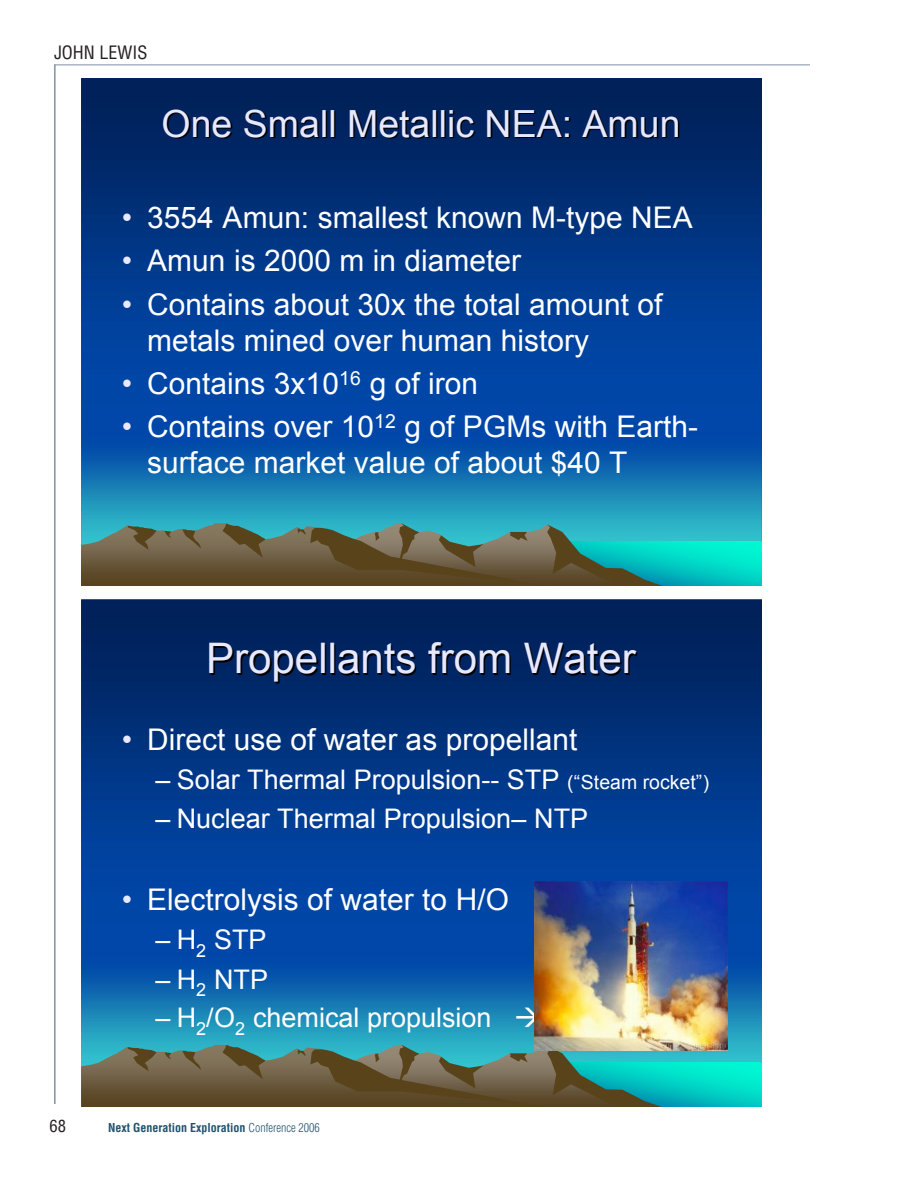
<style>
.page{position:relative;width:918px;height:1188px;background:#fff}
.page>*{position:absolute;margin:0;border:0;box-sizing:border-box;transform-origin:0 0}
.t1{font:42.15px "Arial";color:#e8e9ff}
.t2{font:37.5px "Arial";color:#e8e9ff}
.t3{font:29.85px/36px "Arial";color:#fff}
.t4{font:27px "Arial";color:#fff}
.t5{font:condensed 18px "Helvetica";color:#231f20}
.t6{font:condensed 16.5px "Helvetica";color:#231f20}
.t7{font:700 condensed 12px "Helvetica";color:#21526f}
.s1{color:#e8e9ff}
.s2{font-size:19.5px}
.s3{font-weight:300}
</style>
<div class="page">
<hr style="left:54px;top:64px;width:756px;height:1px;background:#8391a6">
<hr style="left:54px;top:64px;width:2px;height:1040px;background:#8391a6">
<img style="left:81px;top:78px;width:680px;height:463px">
<img style="left:665px;top:541px;width:96px;height:45px">
<img style="left:81px;top:523px;width:216px;height:63px">
<svg style="left:222px;top:524px;width:43px;height:34px"></svg>
<svg style="left:297px;top:523px;width:368px;height:63px;background:#507562"></svg>
<svg style="left:182px;top:529px;width:19px;height:20px"></svg>
<svg style="left:165px;top:531px;width:6px;height:7px"></svg>
<svg style="left:128px;top:526px;width:29px;height:24px"></svg>
<img style="left:81px;top:599px;width:680px;height:464px">
<img style="left:665px;top:1063px;width:96px;height:44px">
<img style="left:81px;top:1045px;width:216px;height:62px">
<svg style="left:222px;top:1045px;width:43px;height:34px"></svg>
<svg style="left:297px;top:1045px;width:368px;height:62px;background:#52735e"></svg>
<svg style="left:182px;top:1051px;width:19px;height:19px"></svg>
<svg style="left:165px;top:1052px;width:6px;height:7px"></svg>
<svg style="left:128px;top:1047px;width:29px;height:24px"></svg>
<img style="left:535px;top:881px;width:193px;height:169px">
<p class="t5" style="left:54px;top:42px;width:95px">JOHN LEWIS</p>
<p class="t2" style="left:162px;top:107px;width:520px">One Small Metallic NEA: Amun</p>
<p class="t3" style="left:122px;top:202px;width:573px"><span class="s1">•</span> 3554 Amun: smallest known M-type NEA</p>
<p class="t3" style="left:122px;top:245px;width:401px"><span class="s1">•</span> Amun is 2000 m in diameter</p>
<p class="t3" style="left:147px;top:288px;width:517px;text-indent:-26px"><span class="s1">•</span> Contains about 30x the total amount of metals mined over human history</p>
<p class="t3" style="left:122px;top:367px;width:358px"><span class="s1">•</span> Contains 3x10<sup>16</sup> g of iron</p>
<p class="t3" style="left:147px;top:410px;width:552px;text-indent:-26px"><span class="s1">•</span> Contains over 10<sup>12</sup> g of PGMs with Earth&shy;surface market value of about $40 T</p>
<p class="t1" style="left:206px;top:640px;width:431px">Propellants from Water</p>
<p class="t3" style="left:122px;top:723px;width:457px"><span class="s1">•</span> Direct use of water as propellant</p>
<p class="t4" style="left:156px;top:768px;width:555px">– Solar Thermal Propulsion-- STP <span class="s2">(“Steam rocket”)</span></p>
<p class="t4" style="left:156px;top:807px;width:434px">– Nuclear Thermal Propulsion– NTP</p>
<p class="t3" style="left:122px;top:883px;width:389px"><span class="s1">•</span> Electrolysis of water to H/O</p>
<p class="t4" style="left:156px;top:928px;width:113px">– H<sub>2</sub> STP</p>
<p class="t4" style="left:156px;top:967px;width:114px">– H<sub>2</sub> NTP</p>
<p class="t4" style="left:156px;top:1006px;width:386px">– H<sub>2</sub>/O<sub>2</sub> chemical propulsion →</p>
<p class="t6" style="left:50px;top:1116px;width:9px">68</p>
<p class="t7" style="left:108px;top:1120px;width:213px">Next Generation Exploration <span class="s3">Conference 2006</span></p>
</div>
